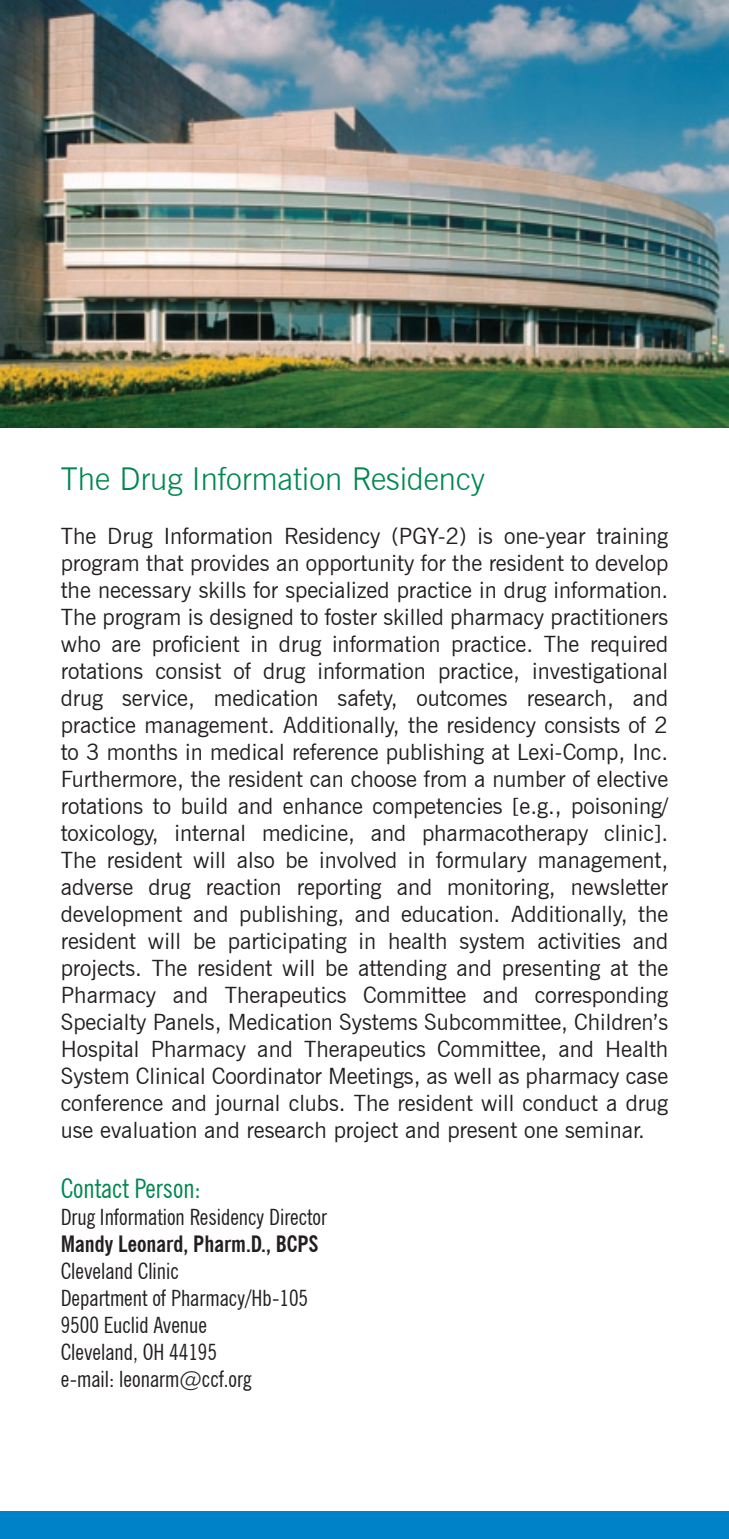
<style>
.page{position:relative;width:729px;height:1539px;background:#fff}
.page>*{position:absolute;margin:0;border:0;box-sizing:border-box;transform-origin:0 0}
.t1{font:300 31.5px "News Gothic BT";color:#008751}
.t2{font:condensed 27px "News Gothic BT";color:#008751}
.t3{font:22.5px/27px "News Gothic BT";color:#231f20;text-align:justify}
.t4{font:condensed 22.5px/27px "News Gothic BT";color:#231f20}
.t5{font:700 condensed 22.5px "News Gothic BT";color:#231f20}
</style>
<div class="page">
<img style="left:0;top:0;width:729px;height:427px">
<div style="left:0;top:1512px;width:729px;height:27px;background:#0082c8"></div>
<h1 class="t1" style="left:61px;top:460px;width:426px">The Drug Information Residency</h1>
<p class="t3" style="left:61px;top:523px;width:609px">The Drug Information Residency (PGY-2) is one-year training program that provides an opportunity for the resident to develop the necessary skills for specialized practice in drug information.<br>The program is designed to foster skilled pharmacy practitioners who are proficient in drug information practice. The required rotations consist of drug information practice, investigational drug service, medication safety, outcomes research, and practice management. Additionally, the residency consists of 2 to 3 months in medical reference publishing at Lexi-Comp, Inc.<br>Furthermore, the resident can choose from a number of elective rotations to build and enhance competencies [e.g., poisoning/ toxicology, internal medicine, and pharmacotherapy clinic].<br>The resident will also be involved in formulary management, adverse drug reaction reporting and monitoring, newsletter development and publishing, and education. Additionally, the resident will be participating in health system activities and projects. The resident will be attending and presenting at the Pharmacy and Therapeutics Committee and corresponding Specialty Panels, Medication Systems Subcommittee, Children’s Hospital Pharmacy and Therapeutics Committee, and Health System Clinical Coordinator Meetings, as well as pharmacy case conference and journal clubs. The resident will conduct a drug use evaluation and research project and present one seminar.</p>
<p class="t2" style="left:61px;top:1172px;width:142px">Contact Person:</p>
<p class="t4" style="left:61px;top:1203px;width:268px">Drug Information Residency Director</p>
<p class="t5" style="left:61px;top:1230px;width:259px">Mandy Leonard, Pharm.D., BCPS</p>
<p class="t4" style="left:61px;top:1257px;width:249px">Cleveland Clinic<br>Department of Pharmacy/Hb-105<br>9500 Euclid Avenue<br>Cleveland, OH 44195<br>e-mail: leonarm@ccf.org</p>
</div>
